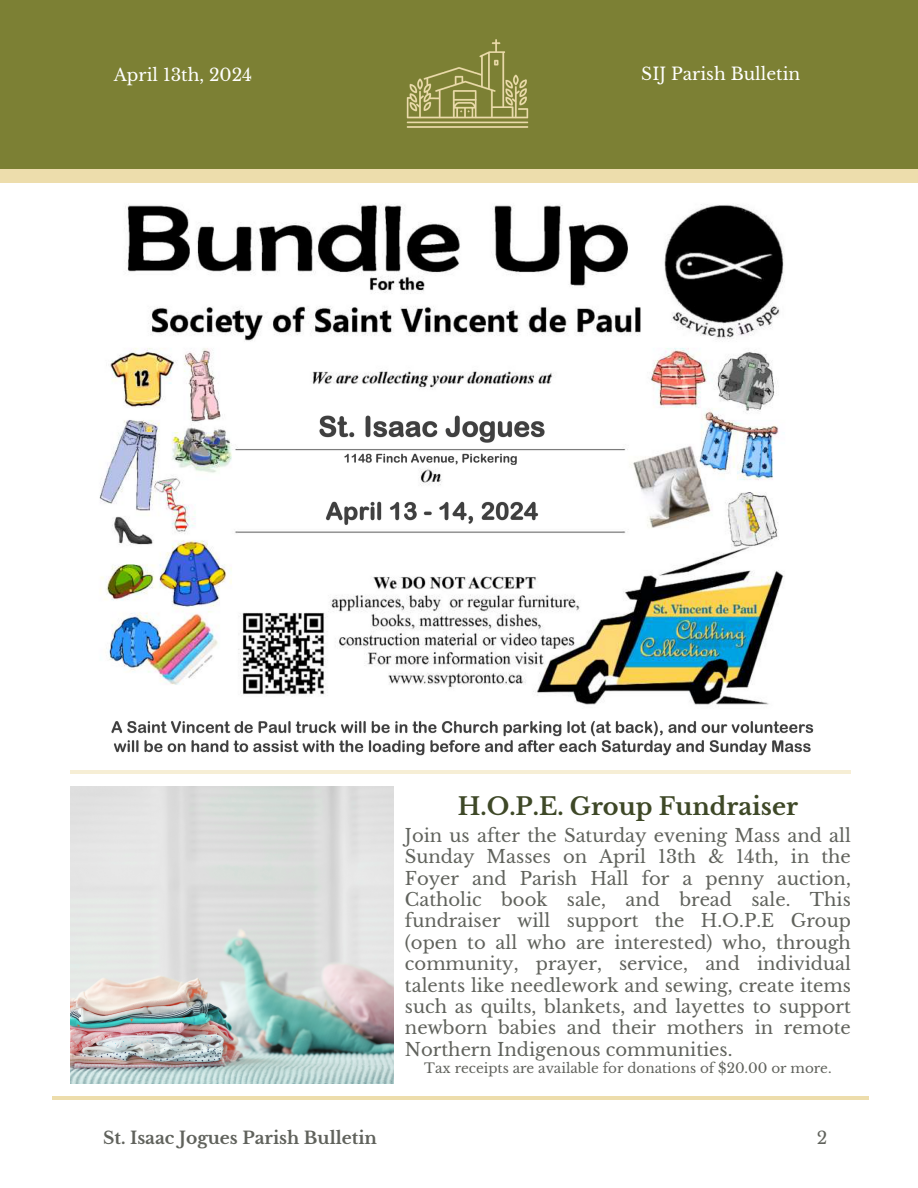
<style>
.page{position:relative;width:918px;height:1188px;background:#fff}
.page>*{position:absolute;margin:0;border:0;box-sizing:border-box;transform-origin:0 0}
.t1{font:700 24px "Libre Baskerville";color:#3e4827}
.t2{font:18px/21.3px "Libre Baskerville";color:#60625c;text-align:justify}
.t3{font:17.1px "Libre Baskerville";color:#fff}
.t4{font:700 17.1px "Libre Baskerville";color:#60625c}
.t5{font:17.1px "Libre Baskerville";color:#60625c}
.t6{font:13.5px "Libre Baskerville";color:#60625c}
</style>
<div class="page">
<div style="left:0;top:153px;width:918px;height:30px;background:#edddac"></div>
<div style="left:0;top:0;width:918px;height:168px;background:#7c8034"></div>
<img style="left:406px;top:39px;width:123px;height:89px">
<hr style="left:52px;top:1096px;width:817px;height:4px;background:#edddac">
<hr style="left:70px;top:770px;width:781px;height:4px;background:#f6eed5">
<img style="left:99px;top:204px;width:715px;height:552px">
<img style="left:70px;top:786px;width:323px;height:297px">
<p class="t3" style="left:114px;top:64px;width:140px">April 13th, 2024</p>
<p class="t3" style="left:641px;top:63px;width:160px">SIJ Parish Bulletin</p>
<h1 class="t1" style="left:458px;top:792px;width:342px">H.O.P.E. Group Fundraiser</h1>
<p class="t2" style="left:405px;top:825px;width:448px">Join us after the Saturday evening Mass and all Sunday Masses on April 13th &amp; 14th, in the Foyer and Parish Hall for a penny auction, Catholic book sale, and bread sale. This fundraiser will support the H.O.P.E Group (open to all who are interested) who, through community, prayer, service, and individual talents like needlework and sewing, create items such as quilts, blankets, and layettes to support newborn babies and their mothers in remote Northern Indigenous communities.</p>
<p class="t6" style="left:424px;top:1060px;width:409px">Tax receipts are available for donations of $20.00 or more.</p>
<p class="t4" style="left:103px;top:1127px;width:275px">St. Isaac Jogues Parish Bulletin</p>
<p class="t5" style="left:817px;top:1127px;width:12px">2</p>
</div>
